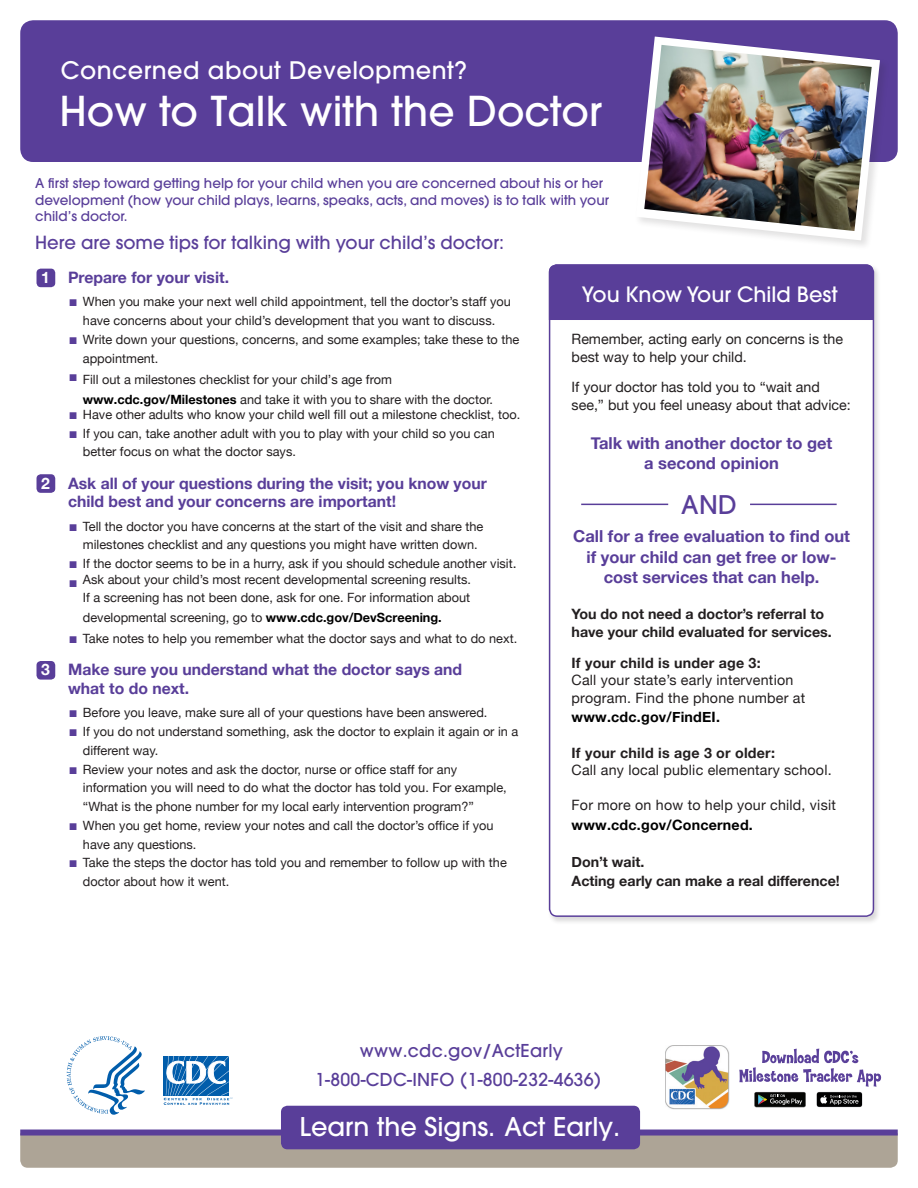
<style>
.page{position:relative;width:918px;height:1188px;background:#fff}
.page>*{position:absolute;margin:0;border:0;box-sizing:border-box;transform-origin:0 0}
.t1{font:500 40.8px "Avant Garde LT";color:#fff}
.t2{font:500 25.65px "Avant Garde LT";color:#fff}
.t3{font:500 25.5px "Avant Garde LT";color:#593e99}
.t4{font:500 24px "Avant Garde LT";letter-spacing:.02em;color:#fff}
.t5{font:500 21px "Avant Garde LT";color:#fff}
.t6{font:500 18px "Avant Garde LT";color:#593e99}
.t7{font:500 17.7px "Avant Garde LT";letter-spacing:.015em;color:#593e99}
.t8{font:700 16.5px/20.2px "Helvetica Neue";color:#593e99;text-align:center}
.t9{font:700 15.75px/18.8px "Helvetica Neue";color:#593e99}
.t10{font:14.25px/18px "Helvetica Neue";letter-spacing:.015em;color:#231f20}
.t11{font:700 14.25px/18.8px "Helvetica Neue";color:#231f20}
.t12{font:500 13.5px/16.2px "Avant Garde LT";color:#593e99}
.t13{font:12.75px/18.8px "Helvetica Neue";color:#231f20}
.s1{color:#fff}
.s2{color:#593e99}
.s3{font-weight:700;color:#000}
.s4{font-size:13.8px}
.s5{font-weight:700}
</style>
<div class="page">
<div style="left:37px;top:661px;width:18px;height:19px;background:#593e99;border-radius:4px"></div>
<div style="left:37px;top:269px;width:18px;height:18px;background:#593e99;border-radius:4px"></div>
<div style="left:37px;top:474px;width:18px;height:19px;background:#593e99;border-radius:4px"></div>
<div style="left:20px;top:20px;width:878px;height:142px;background:#593e99;border-radius:13px"></div>
<div style="left:635px;top:35px;width:255px;height:216px;background:#231f20;opacity:.13"></div>
<svg style="left:636px;top:37px;width:244px;height:203px"></svg>
<img style="left:644px;top:45px;width:228px;height:186px">
<div style="left:547px;top:263px;width:335px;height:662px;background:#231f20;opacity:.17"></div>
<div style="left:549px;top:264px;width:325px;height:653px;background:#fff;border-radius:8px"></div>
<div style="left:549px;top:264px;width:325px;height:56px;background:#593e99"></div>
<div style="left:549px;top:264px;width:325px;height:653px;border:2px solid #593e99;border-radius:8px"></div>
<hr style="left:581px;top:504px;width:87px;height:1px;background:#593e99">
<hr style="left:750px;top:504px;width:87px;height:1px;background:#593e99">
<div style="left:20px;top:1136px;width:878px;height:32px;background:#ada496"></div>
<div style="left:20px;top:1130px;width:878px;height:6px;background:#593e99"></div>
<div style="left:281px;top:1106px;width:359px;height:43px;background:#593e99;border-radius:6px"></div>
<svg style="left:164px;top:1056px;width:68px;height:49px"></svg>
<svg style="left:67px;top:1036px;width:78px;height:79px"></svg>
<img style="left:666px;top:1046px;width:63px;height:63px">
<svg style="left:755px;top:1107px;width:50px;height:1px"></svg>
<svg style="left:739px;top:1048px;width:142px;height:59px"></svg>
<p class="t4" style="left:61px;top:56px;width:407px">Concerned about Development?</p>
<h1 class="t1" style="left:59px;top:86px;width:544px">How to Talk with the Doctor</h1>
<p class="t12" style="left:35px;top:175px;width:575px">A first step toward getting help for your child when you are concerned about his or her development (how your child plays, learns, speaks, acts, and moves) is to talk with your child’s doctor.</p>
<h2 class="t6" style="left:35px;top:232px;width:470px">Here are some tips for talking with your child’s doctor:</h2>
<p class="t9" style="left:41px;top:269px;width:190px"><span class="s1">1</span> Prepare for your visit.</p>
<p class="t13" style="left:69px;top:293px;width:443px;text-align:center"><span class="s2">■</span> When you make your next well child appointment, tell the doctor’s staff you have concerns about your child’s development that you want to discuss.</p>
<p class="t13" style="left:83px;top:331px;width:438px;text-indent:-13px"><span class="s2">■</span> Write down your questions, concerns, and some examples; take these to the appointment.</p>
<p class="t13" style="left:83px;top:371px;width:412px;line-height:19.5px;text-indent:-13px"><sup>■</sup> Fill out a milestones checklist for your child’s age from <span class="s3">www.cdc.gov/Milestones</span> and take it with you to share with the doctor.</p>
<p class="t13" style="left:69px;top:406px;width:452px"><span class="s2">■</span> Have other adults who know your child well fill out a milestone checklist, too.</p>
<p class="t13" style="left:83px;top:424px;width:413px;text-indent:-13px"><span class="s2">■</span> If you can, take another adult with you to play with your child so you can better focus on what the doctor says.</p>
<p class="t9" style="left:68px;top:474px;width:420px;text-indent:-27px"><span class="s1">2</span> Ask all of your questions during the visit; you know your child best and your concerns are important!</p>
<p class="t13" style="left:83px;top:517px;width:402px;text-indent:-13px"><span class="s2">■</span> Tell the doctor you have concerns at the start of the visit and share the milestones checklist and any questions you might have written down.</p>
<p class="t13" style="left:69px;top:555px;width:449px"><span class="s2">■</span> If the doctor seems to be in a hurry, ask if you should schedule another visit<span class="s4">.</span></p>
<p class="t13" style="left:83px;top:571px;width:390px;text-align:justify;text-indent:-13px"><span class="s2">■</span> Ask about your child’s most recent developmental screening results.<br>If a screening has not been done, ask for one. For information about developmental screening, go to <span class="s3">www.cdc.gov/DevScreening.</span></p>
<p class="t13" style="left:69px;top:630px;width:449px"><span class="s2">■</span> Take notes to help you remember what the doctor says and what to do next.</p>
<p class="t9" style="left:68px;top:661px;width:396px;text-indent:-27px"><span class="s1">3</span> Make sure you understand what the doctor says and what to do next.</p>
<p class="t13" style="left:69px;top:704px;width:420px"><span class="s2">■</span> Before you leave, make sure all of your questions have been answered.</p>
<p class="t13" style="left:83px;top:723px;width:437px;text-indent:-13px"><span class="s2">■</span> If you do not understand something, ask the doctor to explain it again or in a different way.</p>
<p class="t13" style="left:83px;top:760px;width:425px;text-indent:-13px"><span class="s2">■</span> Review your notes and ask the doctor, nurse or office staff for any information you will need to do what the doctor has told you. For example, “What is the phone number for my local early intervention program?”</p>
<p class="t13" style="left:83px;top:817px;width:412px;text-indent:-13px"><span class="s2">■</span> When you get home, review your notes and call the doctor’s office if you have any questions.</p>
<p class="t13" style="left:83px;top:854px;width:425px;text-indent:-13px"><span class="s2">■</span> Take the steps the doctor has told you and remember to follow up with the doctor about how it went.</p>
<h2 class="t5" style="left:582px;top:281px;width:257px">You Know Your Child Best</h2>
<p class="t10" style="left:572px;top:331px;width:273px">Remember, acting early on concerns is the best way to help your child.</p>
<p class="t10" style="left:572px;top:378px;width:281px">If your doctor has told you to “wait and see,” but you feel uneasy about that advice:</p>
<p class="t8" style="left:591px;top:434px;width:243px">Talk with another doctor to get a second opinion</p>
<h2 class="t3" style="left:681px;top:489px;width:57px">AND</h2>
<p class="t8" style="left:573px;top:527px;width:278px">Call for a free evaluation to find out if your child can get free or low&shy;cost services that can help.</p>
<p class="t11" style="left:572px;top:604px;width:262px">You do not need a doctor’s referral to have your child evaluated for services.</p>
<p class="t10" style="left:572px;top:654px;width:235px"><span class="s5">If your child is under age 3:<br></span>Call your state’s early intervention program. Find the phone number at <span class="s3">www.cdc.gov/FindEI.</span></p>
<p class="t10" style="left:572px;top:745px;width:262px"><span class="s5">If your child is age 3 or older:<br></span>Call any local public elementary school.</p>
<p class="t10" style="left:572px;top:797px;width:266px;line-height:19px">For more on how to help your child, visit <span class="s3">www.cdc.gov/Concerned.</span></p>
<p class="t11" style="left:572px;top:853px;width:74px">Don’t wait.</p>
<p class="t11" style="left:572px;top:872px;width:270px">Acting early can make a real difference!</p>
<p class="t7" style="left:360px;top:1040px;width:205px">www.cdc.gov/ActEarly</p>
<p class="t7" style="left:315px;top:1069px;width:287px">1-800-CDC-INFO (1-800-232-4636)</p>
<p class="t2" style="left:300px;top:1111px;width:322px">Learn the Signs. Act Early.</p>
</div>
